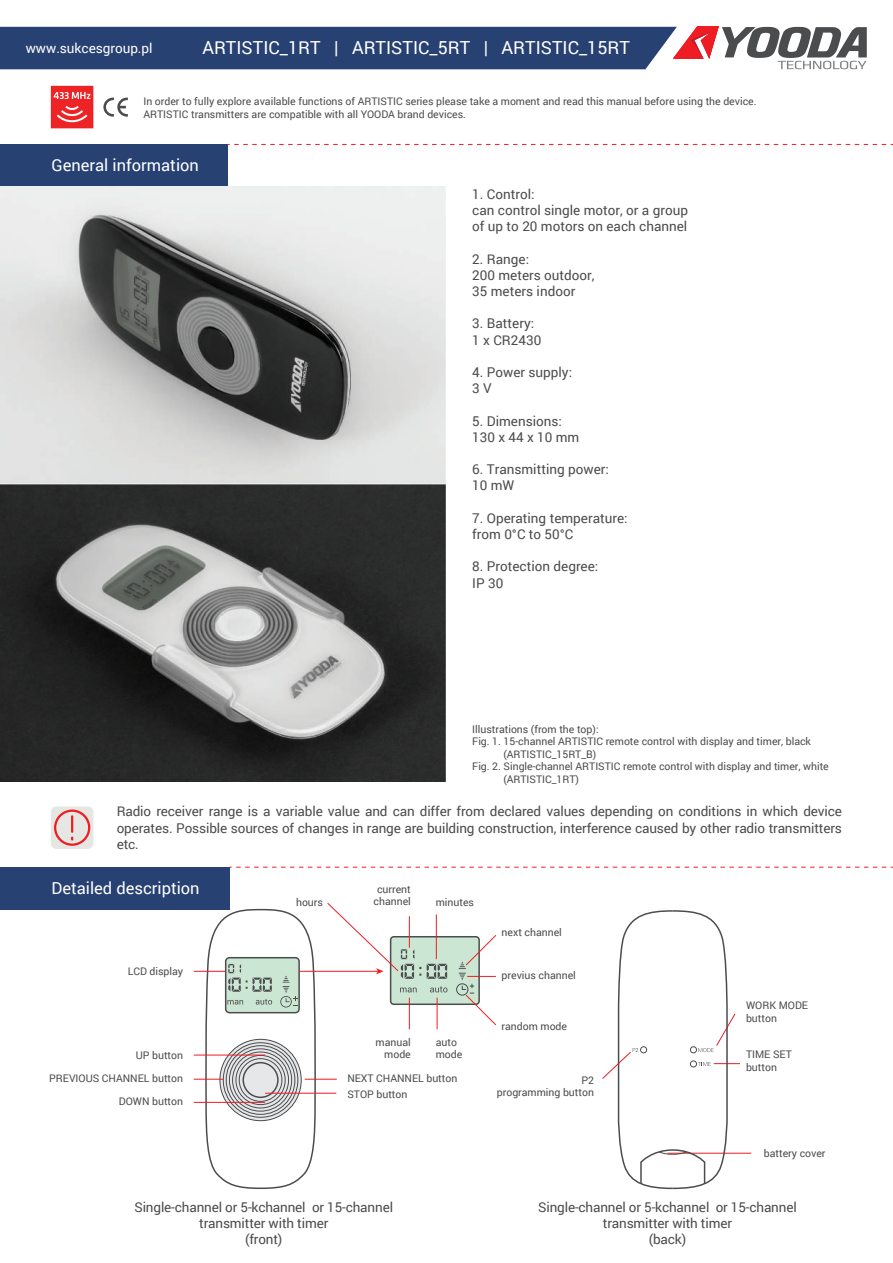
<style>
.page{position:relative;width:893px;height:1263px;background:#fff}
.page>*{position:absolute;margin:0;border:0;box-sizing:border-box;transform-origin:0 0}
.t1{font:18px "Roboto";color:#fff}
.t2{font:16.5px "Roboto";color:#fff}
.t3{font:13.5px/16.2px "Roboto";color:#4b4c4d}
.t4{font:13.5px "Roboto";color:#fff}
.t5{font:10.5px/12.6px "Roboto";color:#4b4c4d}
</style>
<div class="page">
<svg style="left:0;top:26px;width:867px;height:43px;background:#4f5d82"></svg>
<svg style="left:103px;top:98px;width:25px;height:19px"></svg>
<div style="left:0;top:144px;width:228px;height:43px;background:#284173"></div>
<svg style="left:227px;top:144px;width:666px;height:1px"></svg>
<svg style="left:51px;top:86px;width:42px;height:42px;background:#f04244"></svg>
<div style="left:51px;top:806px;width:42px;height:43px;background:#e6e6e2;border-radius:6px"></div>
<svg style="left:71px;top:816px;width:2px;height:16px"></svg>
<div style="left:54px;top:809px;width:36px;height:37px;border:2px solid #ee1d23;border-radius:50%"></div>
<div style="left:0;top:867px;width:229px;height:43px;background:#284173"></div>
<svg style="left:229px;top:867px;width:664px;height:1px"></svg>
<hr style="left:299px;top:971px;width:79px;height:1px;background:#ee1d23">
<hr style="left:265px;top:1093px;width:71px;height:1px;background:#ee1d23">
<svg style="left:194px;top:908px;width:123px;height:281px"></svg>
<hr style="left:667px;top:1153px;width:84px;height:1px;background:#ee1d23">
<hr style="left:305px;top:1079px;width:32px;height:1px;background:#ee1d23">
<div style="left:391px;top:937px;width:88px;height:67px;background:#cbe6d3;border-radius:3px"></div>
<div style="left:390px;top:936px;width:90px;height:69px;border:2px solid #4b4c4d;border-radius:3px"></div>
<svg style="left:427px;top:964px;width:20px;height:15px"></svg>
<svg style="left:400px;top:987px;width:17px;height:5px"></svg>
<svg style="left:430px;top:986px;width:17px;height:6px"></svg>
<div style="left:456px;top:983px;width:12px;height:12px;border:1px solid #4b4c4d;border-radius:50%"></div>
<hr style="left:409px;top:998px;width:1px;height:31px;background:#ee1d23">
<hr style="left:437px;top:998px;width:1px;height:31px;background:#ee1d23">
<svg style="left:458px;top:935px;width:39px;height:91px"></svg>
<svg style="left:327px;top:903px;width:94px;height:76px"></svg>
<hr style="left:436px;top:914px;width:1px;height:45px;background:#ee1d23">
<img style="left:0;top:187px;width:446px;height:595px">
<svg style="left:602px;top:910px;width:138px;height:280px"></svg>
<p class="t4" style="left:26px;top:38px;width:128px">www.sukcesgroup.pl</p>
<h1 class="t1" style="left:202px;top:35px;width:429px">ARTISTIC_1RT | ARTISTIC_5RT | ARTISTIC_15RT</h1>
<p class="t5" style="left:143px;top:95px;width:615px">In order to fully explore available functions of ARTISTIC series please take a moment and read this manual before using the device.<br>ARTISTIC transmitters are compatible with all YOODA brand devices.</p>
<p class="t2" style="left:51px;top:153px;width:149px">General information</p>
<p class="t3" style="left:472px;top:185px;width:217px">1. Control:<br>can control single motor, or a group of up to 20 motors on each channel</p>
<p class="t3" style="left:472px;top:250px;width:124px">2. Range:<br>200 meters outdoor,<br>35 meters indoor</p>
<p class="t3" style="left:472px;top:315px;width:71px">3. Battery:<br>1 x CR2430</p>
<p class="t3" style="left:472px;top:364px;width:101px">4. Power supply:<br>3 V</p>
<p class="t3" style="left:472px;top:412px;width:109px">5. Dimensions:<br>130 x 44 x 10 mm</p>
<p class="t3" style="left:472px;top:461px;width:138px">6. Transmitting power:<br>10 mW</p>
<p class="t3" style="left:472px;top:509px;width:157px">7. Operating temperature: from 0°C to 50°C</p>
<p class="t3" style="left:472px;top:558px;width:128px">8. Protection degree:<br>IP 30</p>
<p class="t5" style="left:472px;top:722px;width:128px">Illustrations (from the top):</p>
<p class="t5" style="left:472px;top:735px;width:340px">Fig. 1. 15-channel ARTISTIC remote control with display and timer, black</p>
<p class="t5" style="left:503px;top:747px;width:95px">(ARTISTIC_15RT_B)</p>
<p class="t5" style="left:472px;top:760px;width:358px">Fig. 2. Single-channel ARTISTIC remote control with display and timer, white</p>
<p class="t5" style="left:503px;top:772px;width:77px">(ARTISTIC_1RT)</p>
<p class="t3" style="left:117px;top:803px;width:727px;text-align:justify">Radio receiver range is a variable value and can differ from declared values depending on conditions in which device operates. Possible sources of changes in range are building construction, interference caused by other radio transmitters etc.</p>
<p class="t2" style="left:51px;top:876px;width:150px">Detailed description</p>
<p class="t5" style="left:374px;top:882px;width:39px;text-align:center">current channel</p>
<p class="t5" style="left:296px;top:895px;width:28px">hours</p>
<p class="t5" style="left:436px;top:895px;width:40px">minutes</p>
<p class="t5" style="left:128px;top:964px;width:57px">LCD display</p>
<p class="t5" style="left:502px;top:926px;width:62px">next channel</p>
<p class="t5" style="left:502px;top:968px;width:76px">previus channel</p>
<p class="t5" style="left:502px;top:1019px;width:67px">random mode</p>
<p class="t5" style="left:376px;top:1035px;width:37px;text-align:right">manual mode</p>
<p class="t5" style="left:436px;top:1035px;width:28px">auto mode</p>
<p class="t5" style="left:136px;top:1048px;width:49px">UP button</p>
<p class="t5" style="left:49px;top:1072px;width:135px">PREVIOUS CHANNEL button</p>
<p class="t5" style="left:497px;top:1073px;width:99px;text-align:right">P2<br>programming button</p>
<p class="t5" style="left:347px;top:1070px;width:112px;line-height:15.8px">NEXT CHANNEL button<br>STOP button</p>
<p class="t5" style="left:119px;top:1095px;width:66px">DOWN button</p>
<p class="t5" style="left:746px;top:999px;width:64px">WORK MODE button</p>
<p class="t5" style="left:746px;top:1048px;width:47px">TIME SET button</p>
<p class="t5" style="left:764px;top:1147px;width:63px">battery cover</p>
<p class="t3" style="left:134px;top:1198px;width:260px;text-align:center">Single-channel or 5-kchannel or 15-channel transmitter with timer<br>(front)</p>
<p class="t3" style="left:538px;top:1198px;width:260px;text-align:center">Single-channel or 5-kchannel or 15-channel transmitter with timer<br>(back)</p>
</div>
